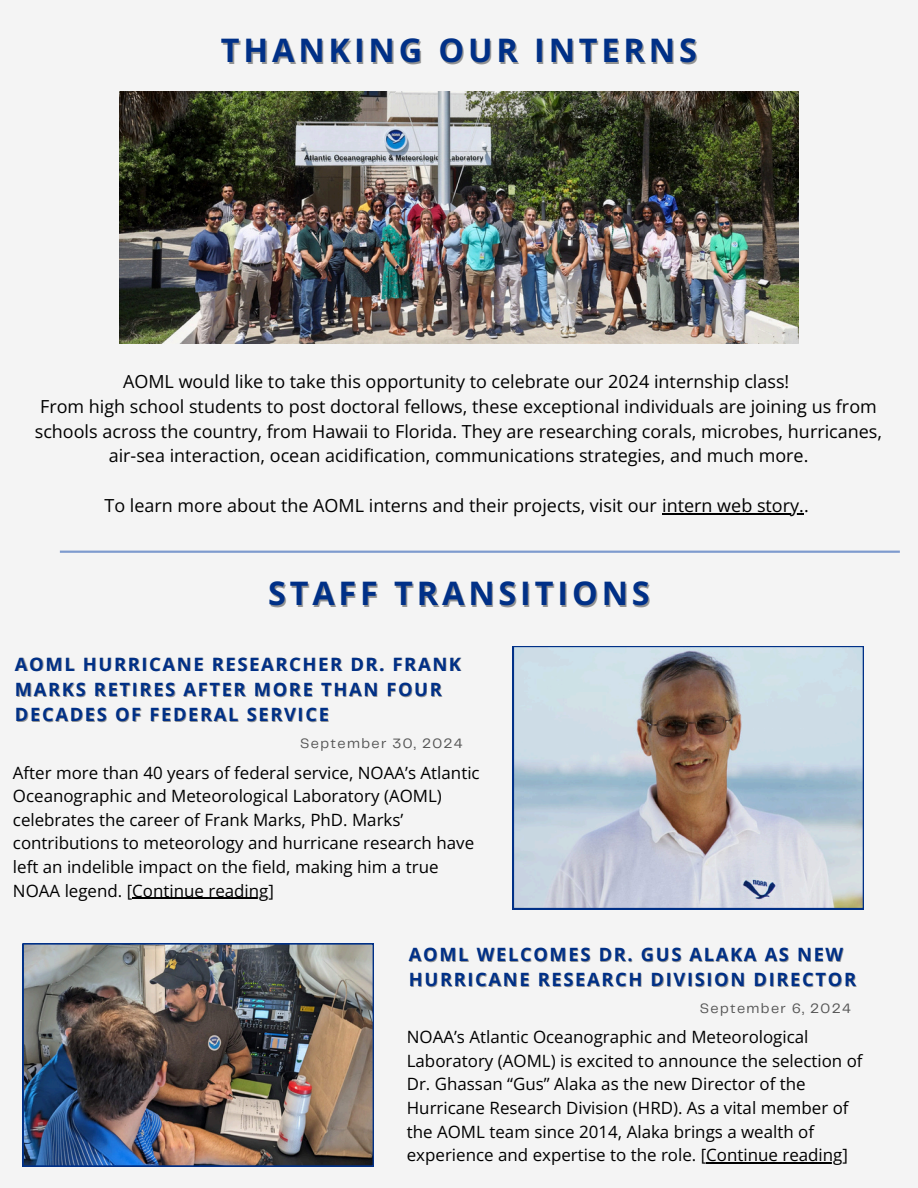
<style>
.page{position:relative;width:918px;height:1188px;background:#f4f4f4}
.page>*{position:absolute;margin:0;border:0;box-sizing:border-box;transform-origin:0 0}
.t1{font:700 32.4px "Open Sans";letter-spacing:.12em;color:#003087}
.t2{font:700 18.3px "Open Sans";letter-spacing:.09em;color:#003087}
.t3{font:18px/24.8px "Open Sans";color:#000;text-align:center}
.t4{font:16.95px/23.5px "Open Sans";color:#000}
.t5{font:14.1px "Telegraf";letter-spacing:.1em;color:#545454}
</style>
<div class="page">
<hr style="left:662px;top:513px;width:142px;height:1px;background:#000">
<hr style="left:706px;top:1163px;width:142px;height:1px;background:#000">
<hr style="left:132px;top:898px;width:136px;height:1px;background:#000">
<hr style="left:60px;top:551px;width:840px;height:2px;background:#0942a8">
<img style="left:120px;top:92px;width:678px;height:252px">
<svg style="left:513px;top:646px;width:351px;height:263px;background:#b7bdc5"></svg>
<img style="left:23px;top:943px;width:351px;height:223px">
<h1 class="t1" style="left:221px;top:28px;width:478px">THANKING OUR INTERNS</h1>
<p class="t3" style="left:35px;top:369px;width:849px">AOML would like to take this opportunity to celebrate our 2024 internship class!<br>From high school students to post doctoral fellows, these exceptional individuals are joining us from schools across the country, from Hawaii to Florida. They are researching corals, microbes, hurricanes, air-sea interaction, ocean acidification, communications strategies, and much more.</p>
<p class="t3" style="left:105px;top:493px;width:706px">To learn more about the AOML interns and their projects, visit our intern web story..</p>
<h1 class="t1" style="left:268px;top:571px;width:383px">STAFF TRANSITIONS</h1>
<p class="t2" style="left:15px;top:651px;width:448px">AOML HURRICANE RESEARCHER DR. FRANK</p>
<p class="t2" style="left:15px;top:676px;width:428px">MARKS RETIRES AFTER MORE THAN FOUR</p>
<p class="t2" style="left:15px;top:702px;width:316px">DECADES OF FEDERAL SERVICE</p>
<p class="t5" style="left:300px;top:737px;width:164px">September 30, 2024</p>
<p class="t4" style="left:13px;top:760px;width:468px">After more than 40 years of federal service, NOAA’s Atlantic Oceanographic and Meteorological Laboratory (AOML) celebrates the career of Frank Marks, PhD. Marks’ contributions to meteorology and hurricane research have left an indelible impact on the field, making him a true NOAA legend. [Continue reading]</p>
<p class="t2" style="left:409px;top:941px;width:436px">AOML WELCOMES DR. GUS ALAKA AS NEW</p>
<p class="t2" style="left:409px;top:967px;width:449px">HURRICANE RESEARCH DIVISION DIRECTOR</p>
<p class="t5" style="left:700px;top:1002px;width:153px">September 6, 2024</p>
<p class="t4" style="left:407px;top:1025px;width:457px">NOAA’s Atlantic Oceanographic and Meteorological Laboratory (AOML) is excited to announce the selection of Dr. Ghassan “Gus” Alaka as the new Director of the Hurricane Research Division (HRD). As a vital member of the AOML team since 2014, Alaka brings a wealth of experience and expertise to the role. [Continue reading]</p>
</div>
